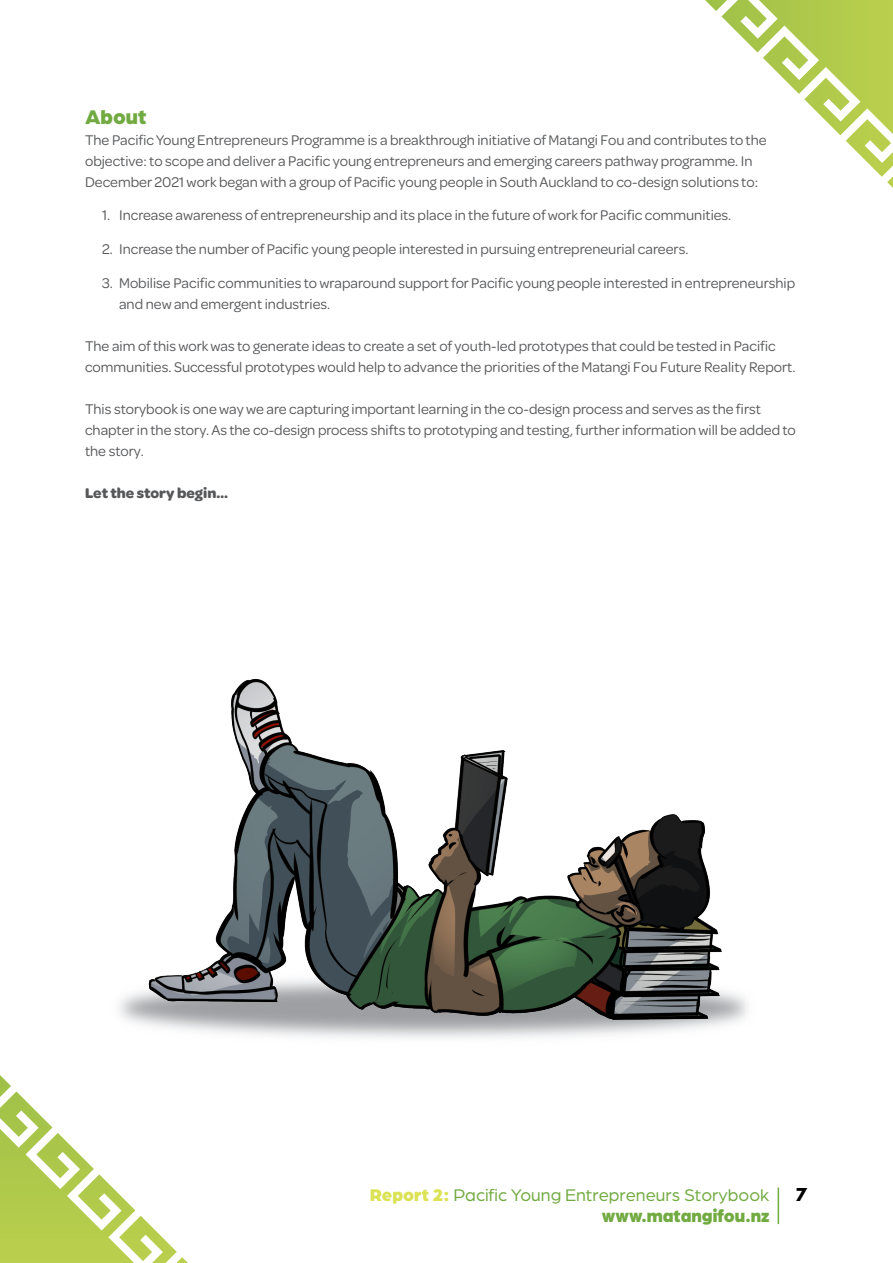
<style>
.page{position:relative;width:893px;height:1263px;background:#fff}
.page>*{position:absolute;margin:0;border:0;box-sizing:border-box;transform-origin:0 0}
.Headings{font:900 21px "Arboria";color:#72aa42}
.t1{font:700 19.5px "Futura PT";color:#000}
.t2{font:18px "Arboria";color:#72aa42}
.t3{font:900 18px "Arboria";color:#72aa42}
.Content{font:15px/21px "Omnes";color:#57585a}
.Content-2{font:700 15px "Omnes";color:#57585a}
.s1{font-weight:900;color:#dbe254}
</style>
<div class="page">
<svg style="left:705px;top:0;width:188px;height:188px"></svg>
<svg style="left:0;top:1075px;width:188px;height:188px"></svg>
<hr style="left:778px;top:1187px;width:1px;height:37px;background:#72aa42">
<img style="left:71px;top:993px;width:659px;height:90px">
<img style="left:134px;top:679px;width:613px;height:344px">
<p class="Headings" style="left:85px;top:101px;width:63px">About</p>
<p class="Content" style="left:85px;top:128px;width:683px">The Pacific Young Entrepreneurs Programme is a breakthrough initiative of Matangi Fou and contributes to the objective: to scope and deliver a Pacific young entrepreneurs and emerging careers pathway programme. In<br>December 2021 work began with a group of Pacific young people in South Auckland to co-design solutions to:</p>
<p class="Content" style="left:102px;top:204px;width:631px">1. Increase awareness of entrepreneurship and its place in the future of work for Pacific communities.</p>
<p class="Content" style="left:102px;top:238px;width:588px">2. Increase the number of Pacific young people interested in pursuing entrepreneurial careers.</p>
<p class="Content" style="left:119px;top:272px;width:678px;text-indent:-17px">3. Mobilise Pacific communities to wraparound support for Pacific young people interested in entrepreneurship and new and emergent industries.</p>
<p class="Content" style="left:85px;top:335px;width:712px">The aim of this work was to generate ideas to create a set of youth-led prototypes that could be tested in Pacific communities. Successful prototypes would help to advance the priorities of the Matangi Fou Future Reality Report.</p>
<p class="Content" style="left:85px;top:398px;width:712px">This storybook is one way we are capturing important learning in the co-design process and serves as the first chapter in the story. As the co-design process shifts to prototyping and testing, further information will be added to the story.</p>
<p class="Content-2" style="left:85px;top:482px;width:144px">Let the story begin…</p>
<p class="t2" style="left:370px;top:1183px;width:401px"><span class="s1">Report 2:</span> Pacific Young Entrepreneurs Storybook</p>
<h2 class="t1" style="left:795px;top:1182px;width:13px">7</h2>
<p class="t3" style="left:602px;top:1203px;width:169px">www.matangifou.nz</p>
</div>
